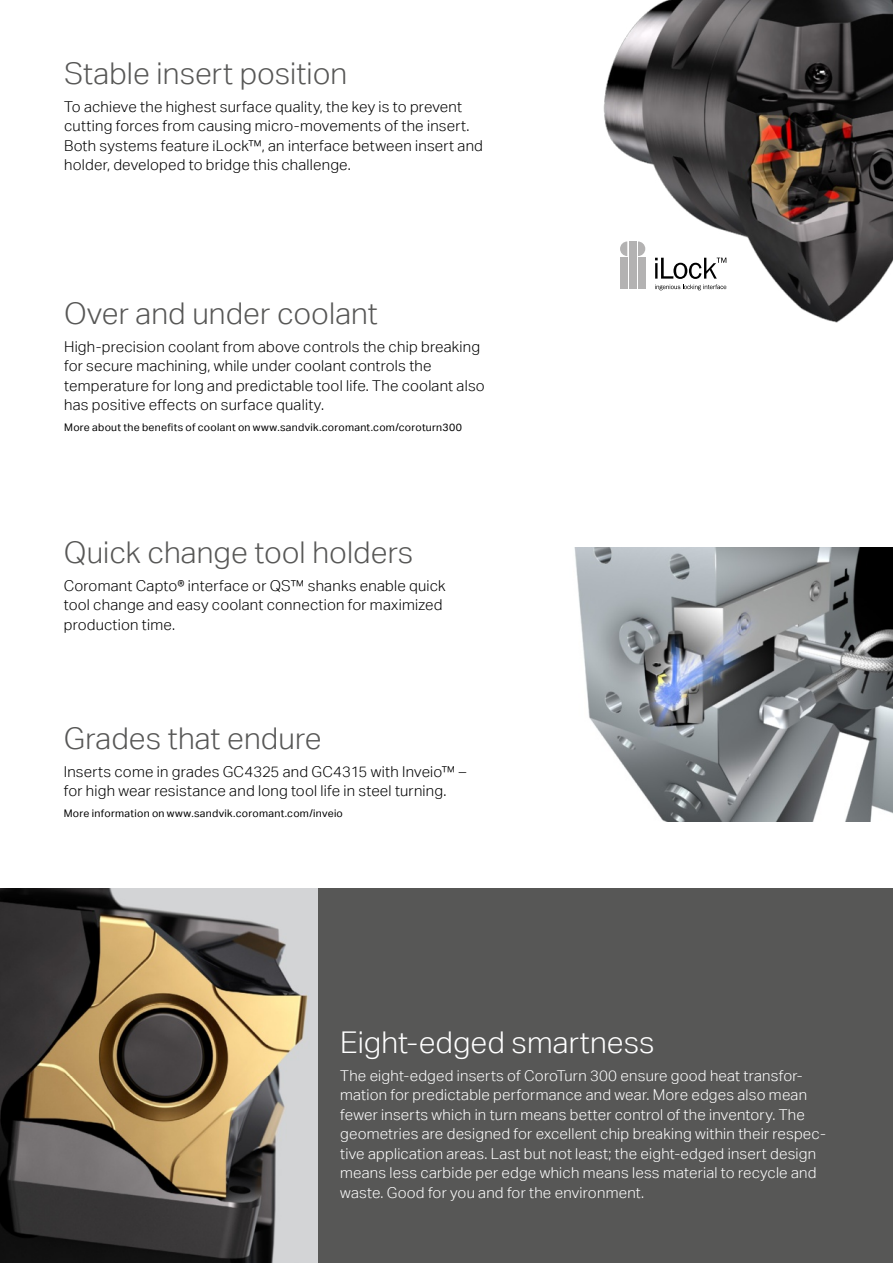
<style>
.page{position:relative;width:893px;height:1263px;background:#fff}
.page>*{position:absolute;margin:0;border:0;box-sizing:border-box;transform-origin:0 0}
.t1{font:300 30px "Aktiv Grotesk";letter-spacing:.005em;color:#575756}
.t2{font:300 30px "Aktiv Grotesk";letter-spacing:.005em;color:#fff}
.t3{font:300 15px/19.5px "Aktiv Grotesk";letter-spacing:.015em;color:#000}
.t4{font:300 15px/19.5px "Aktiv Grotesk";letter-spacing:.015em;color:#fff}
.t5{font:10.5px "Aktiv Grotesk";letter-spacing:.025em;color:#000}
</style>
<div class="page">
<img style="left:603px;top:0;width:290px;height:323px">
<div style="left:0;top:889px;width:893px;height:374px;background:#575756"></div>
<img style="left:574px;top:547px;width:319px;height:274px">
<div style="left:620px;top:258px;width:7px;height:31px;background:#b3b2b2"></div>
<svg style="left:620px;top:241px;width:7px;height:15px"></svg>
<div style="left:629px;top:242px;width:7px;height:47px;background:#b3b2b2"></div>
<div style="left:638px;top:258px;width:7px;height:31px;background:#b3b2b2"></div>
<svg style="left:638px;top:241px;width:7px;height:15px"></svg>
<svg style="left:655px;top:258px;width:71px;height:21px"></svg>
<svg style="left:655px;top:285px;width:71px;height:5px"></svg>
<img style="left:0;top:889px;width:318px;height:374px">
<h1 class="t1" style="left:64px;top:56px;width:285px">Stable insert position</h1>
<p class="t3" style="left:64px;top:97px;width:420px">To achieve the highest surface quality, the key is to prevent cutting forces from causing micro-movements of the insert.<br>Both systems feature iLock™, an interface between insert and holder, developed to bridge this challenge.</p>
<h1 class="t1" style="left:64px;top:296px;width:315px">Over and under coolant</h1>
<p class="t3" style="left:64px;top:337px;width:422px">High-precision coolant from above controls the chip breaking for secure machining, while under coolant controls the temperature for long and predictable tool life. The coolant also has positive effects on surface quality.</p>
<p class="t5" style="left:64px;top:421px;width:399px">More about the benefits of coolant on www.sandvik.coromant.com/coroturn300</p>
<h1 class="t1" style="left:64px;top:535px;width:351px">Quick change tool holders</h1>
<p class="t3" style="left:64px;top:575px;width:383px">Coromant Capto® interface or QS™ shanks enable quick tool change and easy coolant connection for maximized production time.</p>
<h1 class="t1" style="left:64px;top:721px;width:259px">Grades that endure</h1>
<p class="t3" style="left:64px;top:762px;width:404px">Inserts come in grades GC4325 and GC4315 with Inveio™ – for high wear resistance and long tool life in steel turning.</p>
<p class="t5" style="left:64px;top:807px;width:281px">More information on www.sandvik.coromant.com/inveio</p>
<h1 class="t2" style="left:340px;top:1025px;width:316px">Eight-edged smartness</h1>
<p class="t4" style="left:340px;top:1066px;width:487px">The eight-edged inserts of CoroTurn 300 ensure good heat transfor&shy;mation for predictable performance and wear. More edges also mean fewer inserts which in turn means better control of the inventory. The geometries are designed for excellent chip breaking within their respec&shy;tive application areas. Last but not least; the eight-edged insert design means less carbide per edge which means less material to recycle and waste. Good for you and for the environment.</p>
</div>
